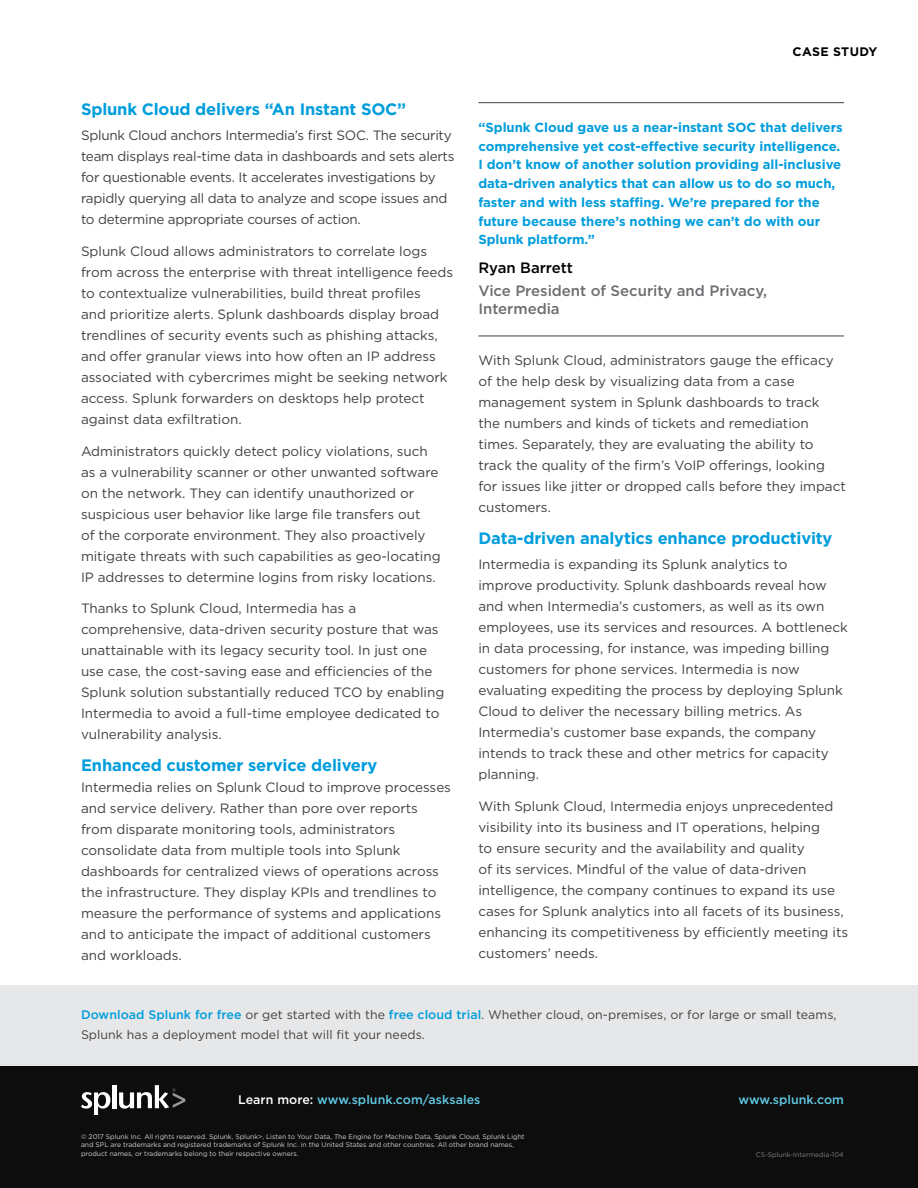
<style>
.page{position:relative;width:918px;height:1188px;background:#fff}
.page>*{position:absolute;margin:0;border:0;box-sizing:border-box;transform-origin:0 0}
.Blue_Subheads{font:700 16.5px "Gotham";letter-spacing:-.01em;color:#009ddc}
.Quote_Company_Name{font:500 15px/18px "Gotham";letter-spacing:-.005em;color:#6d6e71}
.Quote_Job_Title{font:500 15px "Gotham";letter-spacing:-.005em;color:#000}
.Body_Text{font:13.5px/21px "Gotham";letter-spacing:-.005em;color:#414042}
.Blue_Subheads-2{font:13.5px/21px "Gotham";letter-spacing:-.005em;color:#414042}
.Quote__Small{font:700 13.2px/18.8px "Gotham";letter-spacing:-.005em;color:#009ddc}
.Learn_more{font:500 12.45px "Gotham";letter-spacing:.005em;color:#61cae5}
.Download_box_body_te{font:500 12.45px "Gotham";letter-spacing:.005em;color:#61cae5}
.Download_box_body_te-2{font:12.3px/19.5px "Gotham";letter-spacing:.005em;color:#414042}
.t1{font:700 12.3px "Gotham";letter-spacing:.03em;color:#000}
.Copyright{font:6.75px/8.7px "Gotham";color:#d1d3d4}
.Filename{font:6.75px "Gotham";color:#808285}
.s1{font-weight:500;font-size:12.45px;color:#009ddc}
.s2{color:#fff}
</style>
<div class="page">
<div style="left:0;top:986px;width:918px;height:82px;background:#e6e7e8"></div>
<div style="left:0;top:1066px;width:918px;height:122px;background:#0d0d0d"></div>
<svg style="left:81px;top:1092px;width:29px;height:22px"></svg>
<hr style="left:112px;top:1085px;width:4px;height:23px;background:#fff">
<svg style="left:119px;top:1085px;width:66px;height:24px"></svg>
<hr style="left:478px;top:102px;width:366px;height:1px;background:#414042">
<hr style="left:478px;top:336px;width:366px;height:1px;background:#414042">
<p class="Blue_Subheads" style="left:81px;top:98px;width:327px">Splunk Cloud delivers “An Instant SOC”</p>
<p class="Body_Text" style="left:81px;top:124px;width:375px">Splunk Cloud anchors Intermedia’s first SOC. The security team displays real-time data in dashboards and sets alerts for questionable events. It accelerates investigations by rapidly querying all data to analyze and scope issues and to determine appropriate courses of action.</p>
<p class="Body_Text" style="left:81px;top:240px;width:374px">Splunk Cloud allows administrators to correlate logs from across the enterprise with threat intelligence feeds to contextualize vulnerabilities, build threat profiles<br>and prioritize alerts. Splunk dashboards display broad trendlines of security events such as phishing attacks, and offer granular views into how often an IP address associated with cybercrimes might be seeking network access. Splunk forwarders on desktops help protect against data exfiltration.</p>
<p class="Body_Text" style="left:81px;top:440px;width:361px">Administrators quickly detect policy violations, such as a vulnerability scanner or other unwanted software on the network. They can identify unauthorized or suspicious user behavior like large file transfers out<br>of the corporate environment. They also proactively mitigate threats with such capabilities as geo-locating IP addresses to determine logins from risky locations.</p>
<p class="Body_Text" style="left:81px;top:598px;width:365px">Thanks to Splunk Cloud, Intermedia has a comprehensive, data-driven security posture that was unattainable with its legacy security tool. In just one use case, the cost-saving ease and efficiencies of the Splunk solution substantially reduced TCO by enabling Intermedia to avoid a full-time employee dedicated to vulnerability analysis.</p>
<p class="Blue_Subheads" style="left:81px;top:754px;width:298px">Enhanced customer service delivery</p>
<p class="Blue_Subheads-2" style="left:81px;top:777px;width:372px">Intermedia relies on Splunk Cloud to improve processes and service delivery. Rather than pore over reports from disparate monitoring tools, administrators consolidate data from multiple tools into Splunk dashboards for centralized views of operations across the infrastructure. They display KPIs and trendlines to measure the performance of systems and applications and to anticipate the impact of additional customers and workloads.</p>
<p class="t1" style="left:793px;top:43px;width:86px">CASE STUDY</p>
<p class="Quote__Small" style="left:478px;top:118px;width:366px">“Splunk Cloud gave us a near-instant SOC that delivers comprehensive yet cost-effective security intelligence.<br>I don’t know of another solution providing all-inclusive data-driven analytics that can allow us to do so much, faster and with less staffing. We’re prepared for the future because there’s nothing we can’t do with our Splunk platform.”</p>
<p class="Quote_Job_Title" style="left:478px;top:258px;width:96px">Ryan Barrett</p>
<p class="Quote_Company_Name" style="left:478px;top:281px;width:290px">Vice President of Security and Privacy,<br>Intermedia</p>
<p class="Body_Text" style="left:478px;top:349px;width:369px">With Splunk Cloud, administrators gauge the efficacy of the help desk by visualizing data from a case management system in Splunk dashboards to track<br>the numbers and kinds of tickets and remediation times. Separately, they are evaluating the ability to track the quality of the firm’s VoIP offerings, looking for issues like jitter or dropped calls before they impact customers.</p>
<p class="Blue_Subheads" style="left:478px;top:527px;width:356px">Data-driven analytics enhance productivity</p>
<p class="Body_Text" style="left:478px;top:554px;width:371px">Intermedia is expanding its Splunk analytics to<br>improve productivity. Splunk dashboards reveal how and when Intermedia’s customers, as well as its own employees, use its services and resources. A bottleneck in data processing, for instance, was impeding billing customers for phone services. Intermedia is now evaluating expediting the process by deploying Splunk Cloud to deliver the necessary billing metrics. As Intermedia’s customer base expands, the company intends to track these and other metrics for capacity planning.</p>
<p class="Body_Text" style="left:478px;top:795px;width:371px">With Splunk Cloud, Intermedia enjoys unprecedented visibility into its business and IT operations, helping<br>to ensure security and the availability and quality<br>of its services. Mindful of the value of data-driven intelligence, the company continues to expand its use cases for Splunk analytics into all facets of its business, enhancing its competitiveness by efficiently meeting its customers’ needs.</p>
<p class="Download_box_body_te-2" style="left:81px;top:1005px;width:757px"><span class="s1">Download Splunk for free</span> or get started with the <span class="s1">free cloud trial</span>. Whether cloud, on-premises, or for large or small teams,<br>Splunk has a deployment model that will fit your needs.</p>
<p class="Learn_more" style="left:238px;top:1091px;width:244px"><span class="s2">Learn more:</span> www.splunk.com/asksales</p>
<p class="Download_box_body_te" style="left:738px;top:1091px;width:107px">www.splunk.com</p>
<p class="Copyright" style="left:81px;top:1132px;width:445px">© 2017 Splunk Inc. All rights reserved. Splunk, Splunk&gt;, Listen to Your Data, The Engine for Machine Data, Splunk Cloud, Splunk Light and SPL are trademarks and registered trademarks of Splunk Inc. in the United States and other countries. All other brand names, product names, or trademarks belong to their respective owners.</p>
<p class="Filename" style="left:756px;top:1150px;width:89px">CS-Splunk-Intermedia-104</p>
</div>
